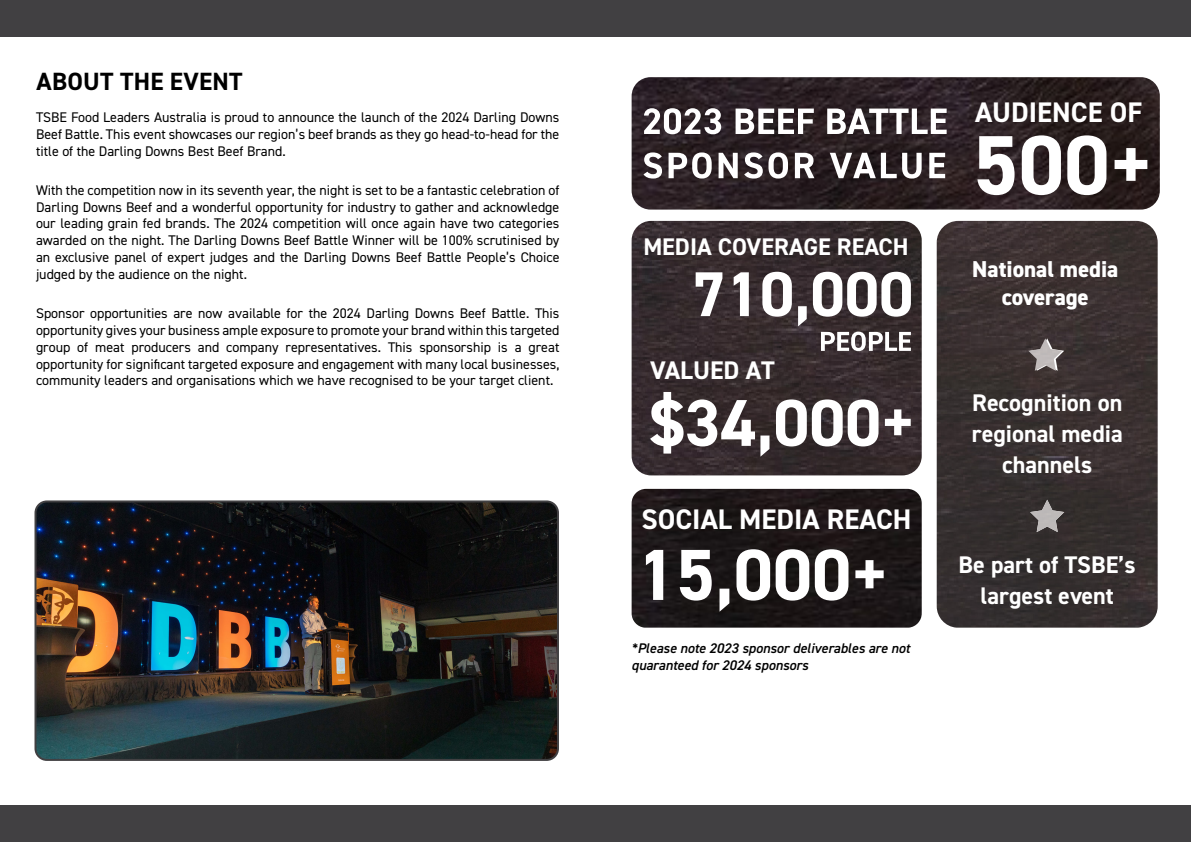
<style>
.page{position:relative;width:1191px;height:842px;background:#fff}
.page>*{position:absolute;margin:0;border:0;box-sizing:border-box;transform-origin:0 0}
.t1{font:700 28.3px "DIN2014";color:#fff}
.t2{font:700 25.5px "DIN2014";color:#fff}
.t3{font:700 25px "DIN2014";letter-spacing:.01em;color:#000}
.t4{font:700 24.1px/31.2px "DIN2014";color:#fff;text-align:center}
.t5{font:800 23px/27.6px "DIN2014";color:#fff;text-align:center}
.t6{font:14px/16.8px "DIN2014";color:#000;text-align:justify}
.t7{font:italic 600 14px/16.8px "DIN2014";color:#000}
</style>
<div class="page">
<div style="left:0;top:0;width:1191px;height:36px;background:#414042"></div>
<div style="left:0;top:806px;width:1191px;height:36px;background:#414042"></div>
<img style="left:37px;top:503px;width:519px;height:255px">
<div style="left:34px;top:500px;width:525px;height:261px;border:2px solid #414042;border-radius:11px"></div>
<img style="left:631px;top:77px;width:528px;height:133px">
<img style="left:631px;top:221px;width:290px;height:254px">
<img style="left:936px;top:221px;width:221px;height:407px">
<img style="left:631px;top:489px;width:290px;height:139px">
<svg style="left:977px;top:136px;width:37px;height:59px"></svg>
<svg style="left:1021px;top:135px;width:40px;height:60px"></svg>
<svg style="left:1067px;top:135px;width:39px;height:60px"></svg>
<svg style="left:1114px;top:148px;width:33px;height:33px"></svg>
<svg style="left:646px;top:550px;width:17px;height:50px"></svg>
<svg style="left:680px;top:550px;width:31px;height:51px"></svg>
<svg style="left:719px;top:589px;width:10px;height:23px"></svg>
<svg style="left:736px;top:549px;width:73px;height:52px"></svg>
<svg style="left:815px;top:549px;width:33px;height:52px"></svg>
<svg style="left:855px;top:560px;width:28px;height:28px"></svg>
<svg style="left:695px;top:272px;width:27px;height:44px"></svg>
<svg style="left:733px;top:272px;width:16px;height:44px"></svg>
<svg style="left:762px;top:272px;width:30px;height:45px"></svg>
<svg style="left:798px;top:306px;width:8px;height:20px"></svg>
<svg style="left:813px;top:272px;width:98px;height:45px"></svg>
<svg style="left:821px;top:332px;width:90px;height:19px"></svg>
<svg style="left:650px;top:392px;width:119px;height:65px"></svg>
<svg style="left:776px;top:399px;width:102px;height:47px"></svg>
<svg style="left:885px;top:409px;width:25px;height:26px"></svg>
<img style="left:1028px;top:338px;width:34px;height:33px">
<svg style="left:644px;top:108px;width:77px;height:26px"></svg>
<svg style="left:735px;top:109px;width:79px;height:25px"></svg>
<svg style="left:827px;top:109px;width:119px;height:25px"></svg>
<svg style="left:643px;top:152px;width:19px;height:27px"></svg>
<svg style="left:668px;top:152px;width:43px;height:27px"></svg>
<svg style="left:718px;top:153px;width:19px;height:25px"></svg>
<svg style="left:744px;top:152px;width:44px;height:27px"></svg>
<svg style="left:795px;top:153px;width:19px;height:25px"></svg>
<svg style="left:829px;top:153px;width:46px;height:25px"></svg>
<svg style="left:881px;top:153px;width:15px;height:25px"></svg>
<svg style="left:902px;top:153px;width:19px;height:26px"></svg>
<svg style="left:929px;top:153px;width:16px;height:25px"></svg>
<img style="left:1030px;top:500px;width:34px;height:32px">
<p class="t3" style="left:37px;top:64px;width:207px">ABOUT THE EVENT</p>
<p class="t6" style="left:36px;top:109px;width:525px">TSBE Food Leaders Australia is proud to announce the launch of the 2024 Darling Downs Beef Battle. This event showcases our region’s beef brands as they go head-to-head for the title of the Darling Downs Best Beef Brand.</p>
<p class="t6" style="left:36px;top:181px;width:525px">With the competition now in its seventh year, the night is set to be a fantastic celebration of Darling Downs Beef and a wonderful opportunity for industry to gather and acknowledge our leading grain fed brands. The 2024 competition will once again have two categories awarded on the night. The Darling Downs Beef Battle Winner will be 100% scrutinised by an exclusive panel of expert judges and the Darling Downs Beef Battle People’s Choice judged by the audience on the night.</p>
<p class="t6" style="left:36px;top:305px;width:525px">Sponsor opportunities are now available for the 2024 Darling Downs Beef Battle. This opportunity gives your business ample exposure to promote your brand within this targeted group of meat producers and company representatives. This sponsorship is a great opportunity for significant targeted exposure and engagement with many local businesses, community leaders and organisations which we have recognised to be your target client.</p>
<h3 class="t4" style="left:643px;top:231px;width:267px">MEDIA COVERAGE REACH</h3>
<h2 class="t2" style="left:650px;top:353px;width:126px">VALUED AT</h2>
<h1 class="t1" style="left:641px;top:501px;width:271px">SOCIAL MEDIA REACH</h1>
<p class="t7" style="left:631px;top:639px;width:280px">*Please note 2023 sponsor deliverables are not quaranteed for 2024 sponsors</p>
<h1 class="t1" style="left:975px;top:93px;width:169px">AUDIENCE OF</h1>
<p class="t5" style="left:972px;top:255px;width:148px">National media coverage</p>
<h3 class="t4" style="left:971px;top:386px;width:152px">Recognition on regional media channels</h3>
<h3 class="t4" style="left:958px;top:549px;width:178px">Be part of TSBE’s largest event</h3>
</div>
